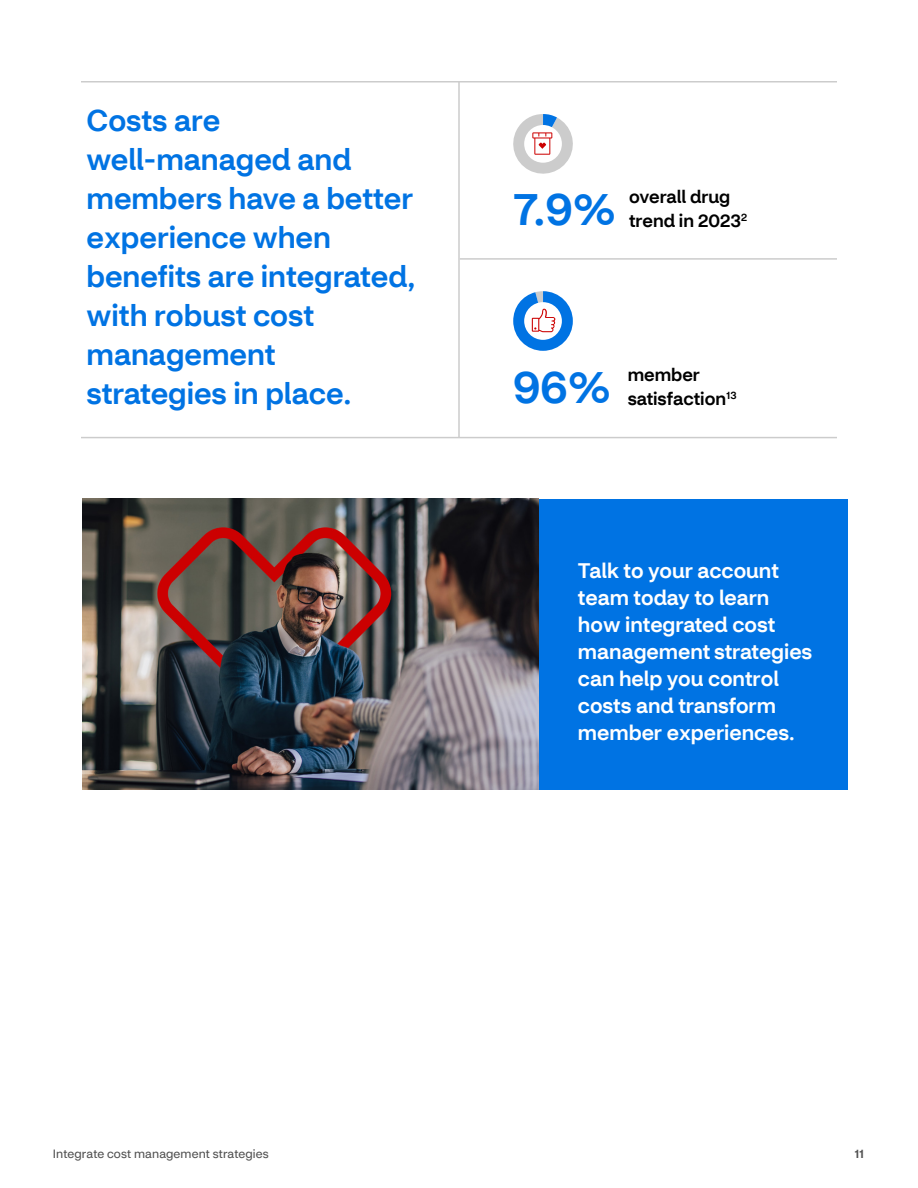
<style>
.page{position:relative;width:918px;height:1188px;background:#fff}
.page>*{position:absolute;margin:0;border:0;box-sizing:border-box;transform-origin:0 0}
.Body_Copy_10{font:500 45px "CVS Health Sans";color:#0073e3}
.t1{font:500 30px/39px "CVS Health Sans";color:#0073e3}
.Body_Copy_10-2{font:500 21px/27px "CVS Health Sans";color:#fff}
.Body_Copy_10-3{font:500 18px/24px "CVS Health Sans";color:#000}
.t2{font:12px "CVS Health Sans";letter-spacing:.01em;color:#505050}
.t3{font:500 12px "CVS Health Sans";color:#505050}
</style>
<div class="page">
<div style="left:534px;top:499px;width:314px;height:290px;background:#0073e3"></div>
<hr style="left:460px;top:258px;width:377px;height:2px;background:#ccc">
<hr style="left:458px;top:81px;width:2px;height:357px;background:#ccc">
<svg style="left:513px;top:291px;width:60px;height:60px"></svg>
<svg style="left:513px;top:114px;width:60px;height:60px"></svg>
<hr style="left:81px;top:437px;width:756px;height:1px;background:#ccc">
<hr style="left:81px;top:81px;width:756px;height:1px;background:#ccc">
<img style="left:83px;top:499px;width:456px;height:290px">
<h3 class="t1" style="left:87px;top:101px;width:330px">Costs are well-managed and members have a better experience when benefits are integrated, with robust cost management strategies in place.</h3>
<p class="Body_Copy_10" style="left:513px;top:181px;width:104px">7.9%</p>
<p class="Body_Copy_10-3" style="left:629px;top:184px;width:120px">overall drug trend in 2023<sup>2</sup></p>
<p class="Body_Copy_10" style="left:513px;top:360px;width:99px">96%</p>
<p class="Body_Copy_10-3" style="left:628px;top:363px;width:110px">member satisfaction<sup>13</sup></p>
<p class="Body_Copy_10-2" style="left:578px;top:557px;width:236px">Talk to your account team today to learn how integrated cost management strategies can help you control costs and transform member experiences.</p>
<p class="t2" style="left:53px;top:1147px;width:217px">Integrate cost management strategies</p>
<p class="t3" style="left:854px;top:1147px;width:11px">11</p>
</div>
